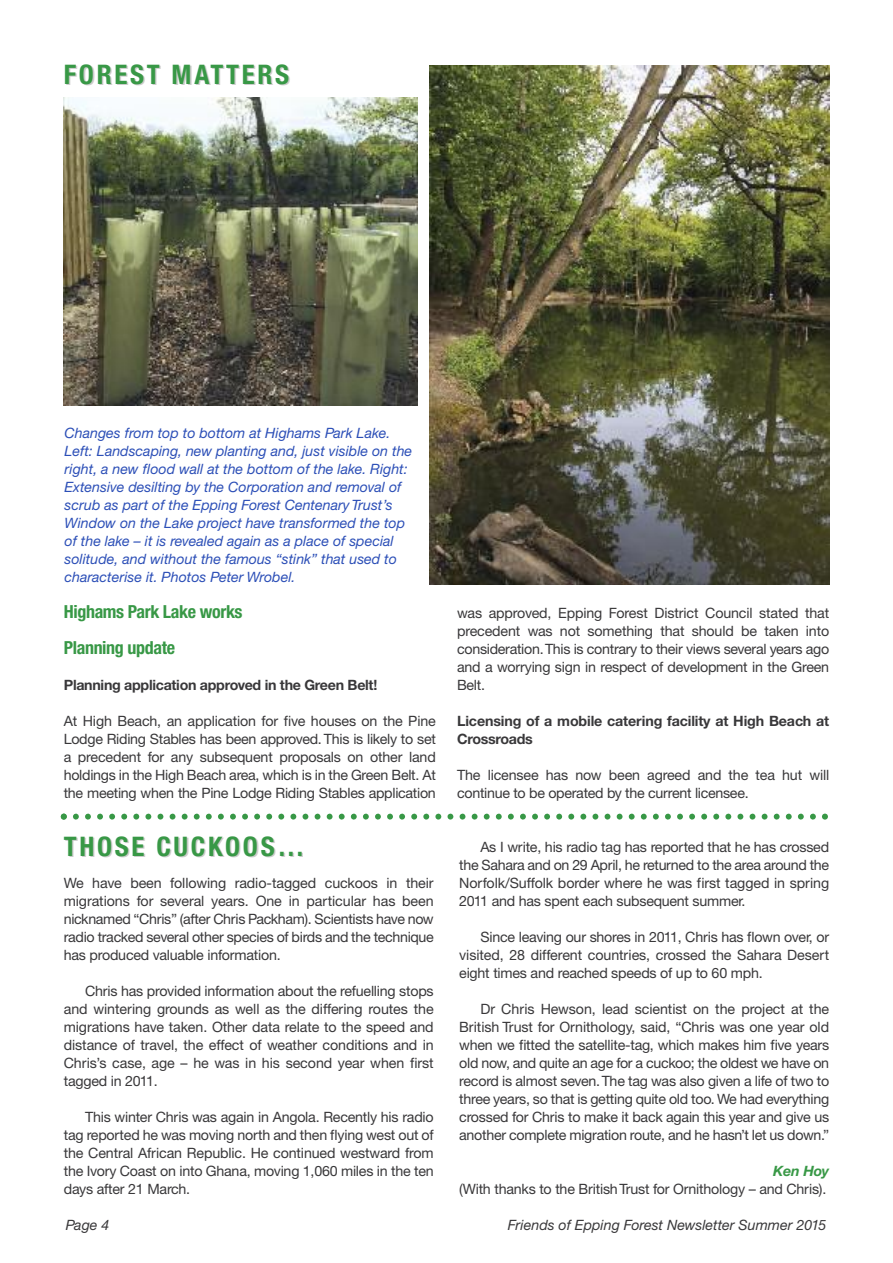
<style>
.page{position:relative;width:893px;height:1263px;background:#fff}
.page>*{position:absolute;margin:0;border:0;box-sizing:border-box;transform-origin:0 0}
.t1{font:700 condensed 27px "Helvetica Neue LT Std";letter-spacing:.1em;color:#389846}
.t2{font:700 condensed 18px/36px "Helvetica Neue LT Std";letter-spacing:-.02em;color:#389846}
.t3{font:14.25px/18px "Helvetica Neue CE";letter-spacing:-.015em;color:#39383a;text-align:justify}
.t4{font:italic 14.25px/18px "Helvetica Neue CE";color:#2c4fb7}
.t5{font:700 14.25px/18px "Helvetica Neue CE";letter-spacing:-.02em;color:#39383a}
.t6{font:italic 14.25px "Helvetica Neue CE";color:#39383a}
.t7{font:italic 700 14.25px "Helvetica Neue CE";letter-spacing:-.02em;color:#389846}
</style>
<div class="page">
<svg style="left:61px;top:814px;width:767px;height:6px"></svg>
<img style="left:64px;top:97px;width:353px;height:308px">
<img style="left:429px;top:66px;width:400px;height:519px">
<h1 class="t1" style="left:64px;top:65px;width:227px">FOREST MATTERS</h1>
<p class="t4" style="left:65px;top:425px;width:349px">Changes from top to bottom at Highams Park Lake.<br>Left: Landscaping, new planting and, just visible on the right, a new flood wall at the bottom of the lake. Right:<br>Extensive desilting by the Corporation and removal of scrub as part of the Epping Forest Centenary Trust’s Window on the Lake project have transformed the top of the lake – it is revealed again as a place of special solitude, and without the famous “stink” that used to characterise it. Photos Peter Wrobel.</p>
<p class="t2" style="left:64px;top:595px;width:180px">Highams Park Lake works<br>Planning update</p>
<p class="t5" style="left:64px;top:677px;width:315px">Planning application approved in the Green Belt!</p>
<p class="t3" style="left:64px;top:713px;width:374px">At High Beach, an application for five houses on the Pine Lodge Riding Stables has been approved. This is likely to set a precedent for any subsequent proposals on other land holdings in the High Beach area, which is in the Green Belt. At the meeting when the Pine Lodge Riding Stables application</p>
<h1 class="t1" style="left:64px;top:836px;width:242px">THOSE CUCKOOS…</h1>
<p class="t3" style="left:64px;top:875px;width:371px">We have been following radio-tagged cuckoos in their migrations for several years. One in particular has been nicknamed “Chris” (after Chris Packham). Scientists have now radio tracked several other species of birds and the technique has produced valuable information.</p>
<p class="t3" style="left:64px;top:983px;width:371px;text-indent:21px">Chris has provided information about the refuelling stops and wintering grounds as well as the differing routes the migrations have taken. Other data relate to the speed and distance of travel, the effect of weather conditions and in Chris’s case, age – he was in his second year when first tagged in 2011.</p>
<p class="t3" style="left:64px;top:1109px;width:371px;text-indent:21px">This winter Chris was again in Angola. Recently his radio tag reported he was moving north and then flying west out of the Central African Republic. He continued westward from the Ivory Coast on into Ghana, moving 1,060 miles in the ten days after 21 March.</p>
<p class="t3" style="left:457px;top:605px;width:374px">was approved, Epping Forest District Council stated that precedent was not something that should be taken into consideration.This is contrary to their views several years ago and a worrying sign in respect of development in the Green Belt.</p>
<p class="t5" style="left:457px;top:713px;width:374px">Licensing of a mobile catering facility at High Beach at<br>Crossroads</p>
<p class="t3" style="left:457px;top:767px;width:374px">The licensee has now been agreed and the tea hut will continue to be operated by the current licensee.</p>
<p class="t3" style="left:459px;top:839px;width:371px;text-indent:21px">As I write, his radio tag has reported that he has crossed the Sahara and on 29 April, he returned to the area around the Norfolk/Suffolk border where he was first tagged in spring 2011 and has spent each subsequent summer.</p>
<p class="t3" style="left:459px;top:929px;width:371px;text-indent:21px">Since leaving our shores in 2011, Chris has flown over, or visited, 28 different countries, crossed the Sahara Desert eight times and reached speeds of up to 60 mph.</p>
<p class="t3" style="left:459px;top:1001px;width:371px;text-indent:21px">Dr Chris Hewson, lead scientist on the project at the British Trust for Ornithology, said, “Chris was one year old when we fitted the satellite-tag, which makes him five years old now, and quite an age for a cuckoo; the oldest we have on record is almost seven.The tag was also given a life of two to three years, so that is getting quite old too. We had everything crossed for Chris to make it back again this year and give us another complete migration route, and he hasn’t let us down.”</p>
<p class="t7" style="left:773px;top:1165px;width:57px">Ken Hoy</p>
<p class="t3" style="left:459px;top:1181px;width:369px">(With thanks to the BritishTrust for Ornithology – and Chris).</p>
<p class="t6" style="left:66px;top:1219px;width:45px">Page 4</p>
<p class="t6" style="left:508px;top:1219px;width:320px">Friends of Epping Forest Newsletter Summer 2015</p>
</div>
